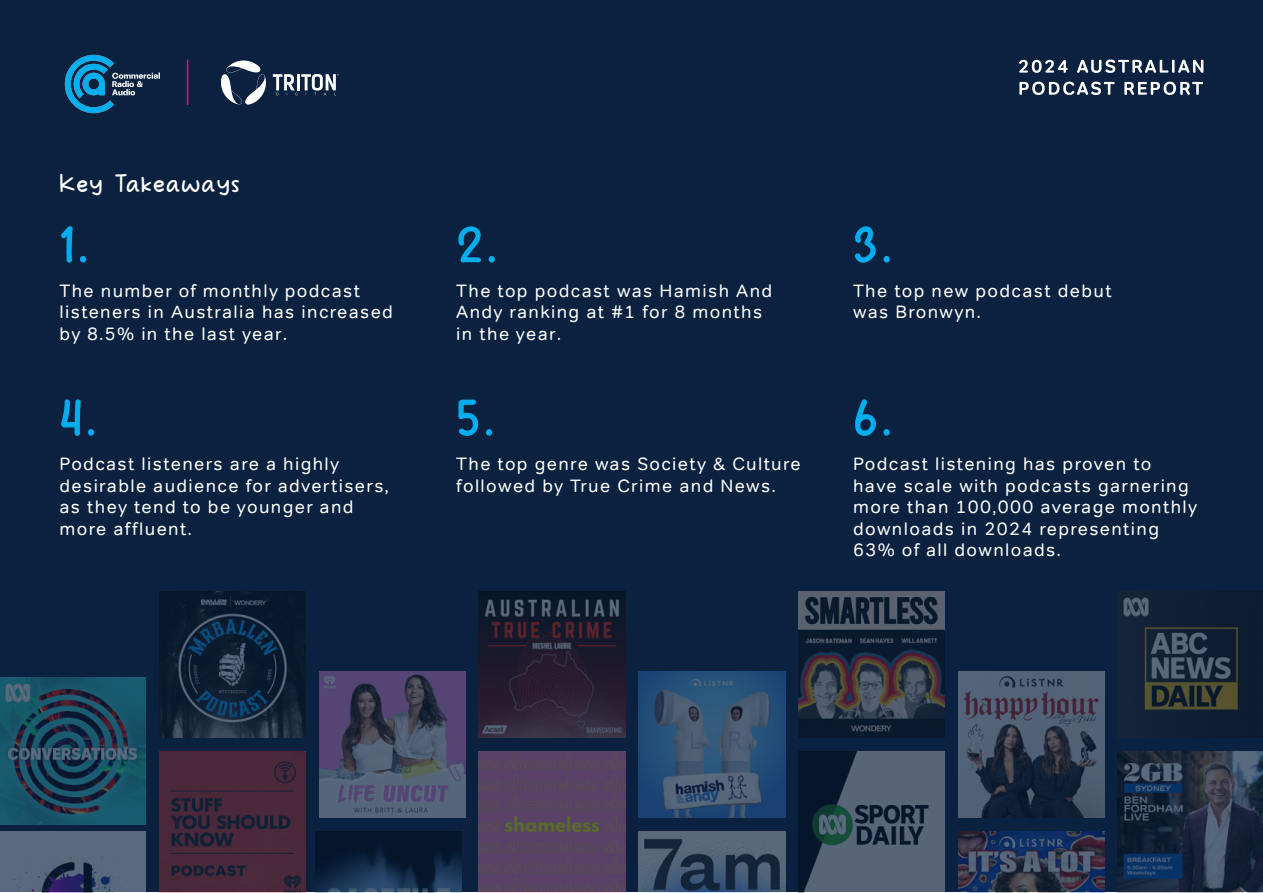
<style>
.page{position:relative;width:1263px;height:893px;background:#fff}
.page>*{position:absolute;margin:0;border:0;box-sizing:border-box;transform-origin:0 0}
.t1{font:60px "First School";color:#00aeef}
.t2{font:24px "First School";letter-spacing:.05em;color:#fff}
.t3{font:18px/21.6px "Tondo";letter-spacing:.075em;color:#fff}
</style>
<div class="page">
<div style="left:0;top:1px;width:1263px;height:891px;background:#0a2240"></div>
<hr style="left:187px;top:60px;width:1px;height:45px;background:#fd0076">
<svg style="left:221px;top:61px;width:45px;height:44px"></svg>
<svg style="left:273px;top:74px;width:66px;height:21px"></svg>
<hr style="left:297px;top:74px;width:3px;height:16px;background:#fff">
<svg style="left:1019px;top:82px;width:184px;height:13px"></svg>
<svg style="left:1019px;top:60px;width:184px;height:13px"></svg>
<img style="left:319px;top:671px;width:146px;height:147px">
<img style="left:639px;top:671px;width:146px;height:147px">
<img style="left:0;top:678px;width:146px;height:146px">
<img style="left:479px;top:591px;width:146px;height:147px">
<img style="left:479px;top:751px;width:146px;height:142px">
<img style="left:639px;top:831px;width:146px;height:62px">
<img style="left:0;top:831px;width:146px;height:62px">
<img style="left:315px;top:831px;width:146px;height:62px">
<img style="left:958px;top:671px;width:146px;height:147px">
<img style="left:958px;top:831px;width:146px;height:62px">
<img style="left:798px;top:591px;width:147px;height:147px">
<img style="left:798px;top:751px;width:147px;height:142px">
<img style="left:159px;top:591px;width:147px;height:147px">
<img style="left:159px;top:751px;width:147px;height:142px">
<img style="left:1118px;top:591px;width:145px;height:147px">
<img style="left:1118px;top:751px;width:145px;height:142px">
<img style="left:64px;top:54px;width:96px;height:60px">
<h2 class="t2" style="left:60px;top:173px;width:182px">Key Takeaways</h2>
<h1 class="t1" style="left:60px;top:214px;width:31px">1.</h1>
<h1 class="t1" style="left:456px;top:214px;width:42px">2.</h1>
<h1 class="t1" style="left:853px;top:214px;width:41px">3.</h1>
<p class="t3" style="left:60px;top:280px;width:335px">The number of monthly podcast listeners in Australia has increased by 8.5% in the last year.</p>
<p class="t3" style="left:456px;top:280px;width:317px">The top podcast was Hamish And<br>Andy ranking at #1 for 8 months in the year.</p>
<p class="t3" style="left:853px;top:280px;width:260px">The top new podcast debut was Bronwyn.</p>
<h1 class="t1" style="left:60px;top:387px;width:39px">4.</h1>
<h1 class="t1" style="left:456px;top:387px;width:40px">5.</h1>
<h1 class="t1" style="left:853px;top:387px;width:41px">6.</h1>
<p class="t3" style="left:60px;top:453px;width:331px">Podcast listeners are a highly desirable audience for advertisers, as they tend to be younger and more affluent.</p>
<p class="t3" style="left:456px;top:453px;width:346px">The top genre was Society &amp; Culture followed by True Crime and News.</p>
<p class="t3" style="left:853px;top:453px;width:346px">Podcast listening has proven to have scale with podcasts garnering more than 100,000 average monthly downloads in 2024 representing<br>63% of all downloads.</p>
</div>
